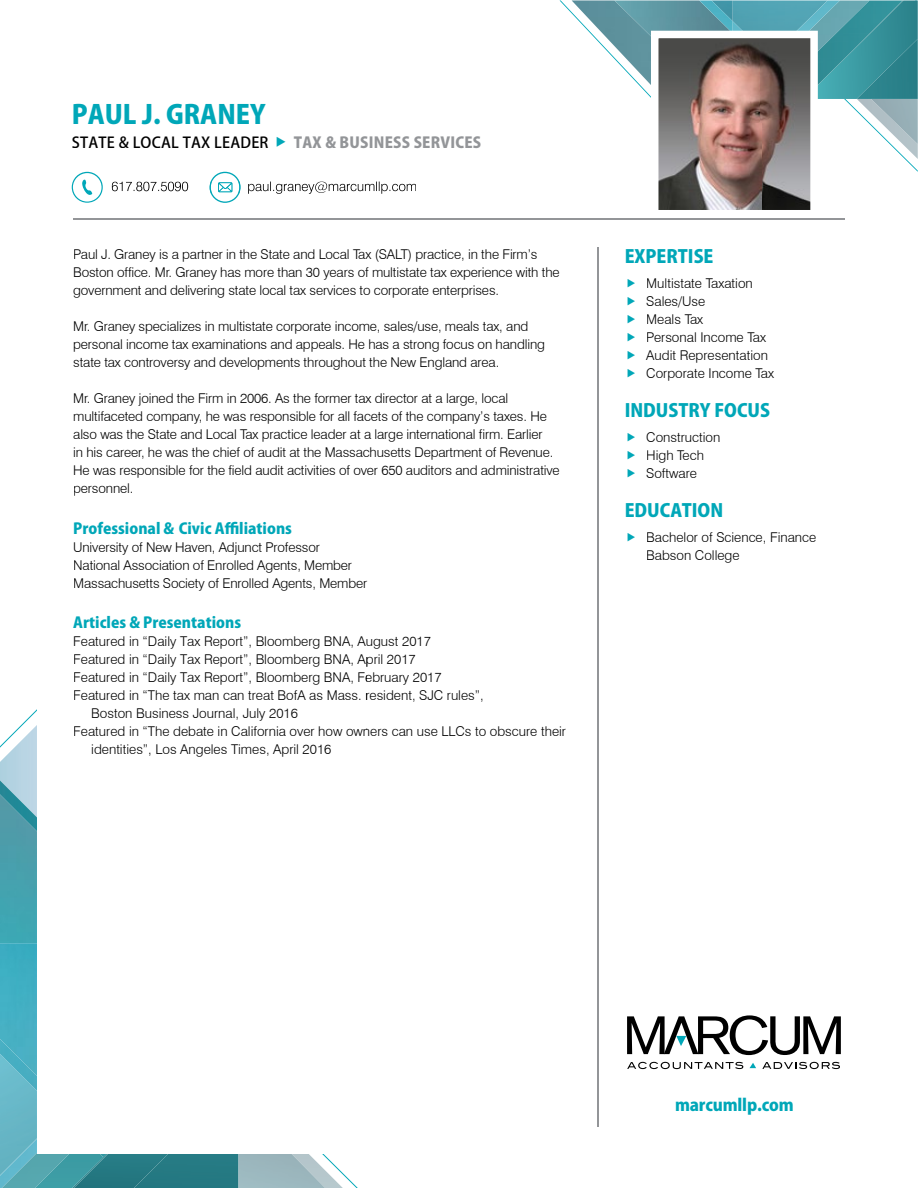
<style>
.page{position:relative;width:918px;height:1188px;background:#fff}
.page>*{position:absolute;margin:0;border:0;box-sizing:border-box;transform-origin:0 0}
.t1{font:800 25.95px "Koz Go Pro";color:#00a7b8}
.t2{font:800 18px "Koz Go Pro";color:#00a7b8}
.t3{font:800 16.5px "Koz Go Pro";letter-spacing:-.01em;color:#00a7b8}
.t4{font:800 15px "Koz Go Pro";color:#00a7b8}
.t5{font:500 15px "Koz Go Pro";letter-spacing:.015em;color:#000}
.t6{font:300 13.5px/18px "Swiss 721 BT";letter-spacing:-.01em;color:#000}
.s1{color:#00a7b8}
.s2{font-weight:800;color:#939598}
</style>
<div class="page">
<svg style="left:22px;top:709px;width:15px;height:15px"></svg>
<svg style="left:325px;top:1155px;width:33px;height:33px"></svg>
<div style="left:169px;top:1154px;width:69px;height:34px;background:#257a83"></div>
<img style="left:240px;top:1154px;width:85px;height:34px">
<img style="left:239px;top:1100px;width:1px;height:88px">
<img style="left:238px;top:1100px;width:1px;height:88px">
<img style="left:38px;top:1154px;width:34px;height:34px">
<div style="left:0;top:1091px;width:37px;height:47px;background:#67b6c6"></div>
<img style="left:0;top:1138px;width:38px;height:50px">
<img style="left:0;top:724px;width:37px;height:56px">
<svg style="left:72px;top:1154px;width:97px;height:34px;background:#2a7f89"></svg>
<img style="left:0;top:832px;width:37px;height:207px">
<img style="left:0;top:1039px;width:37px;height:52px">
<img style="left:0;top:780px;width:37px;height:52px">
<div style="left:38px;top:651px;width:328px;height:502px;background:#fff"></div>
<hr style="left:73px;top:219px;width:772px;height:1px;background:#939598">
<svg style="left:627px;top:1062px;width:116px;height:7px"></svg>
<svg style="left:762px;top:1062px;width:78px;height:7px"></svg>
<svg style="left:627px;top:1015px;width:214px;height:40px"></svg>
<svg style="left:750px;top:1063px;width:6px;height:5px"></svg>
<hr style="left:598px;top:247px;width:1px;height:879px;background:#939598">
<svg style="left:560px;top:0;width:358px;height:210px"></svg>
<svg style="left:72px;top:172px;width:31px;height:31px"></svg>
<svg style="left:112px;top:172px;width:304px;height:31px"></svg>
<h1 class="t1" style="left:72px;top:97px;width:195px">PAUL J. GRANEY</h1>
<p class="t5" style="left:72px;top:133px;width:411px">STATE &amp; LOCAL TAX LEADER <span class="s1">◆</span> <span class="s2">TAX &amp; BUSINESS SERVICES</span></p>
<p class="t6" style="left:73px;top:245px;width:488px">Paul J. Graney is a partner in the State and Local Tax (SALT) practice, in the Firm’s<br>Boston office. Mr. Graney has more than 30 years of multistate tax experience with the government and delivering state local tax services to corporate enterprises.</p>
<p class="t6" style="left:73px;top:317px;width:473px">Mr. Graney specializes in multistate corporate income, sales/use, meals tax, and personal income tax examinations and appeals. He has a strong focus on handling state tax controversy and developments throughout the New England area.</p>
<p class="t6" style="left:73px;top:389px;width:488px">Mr. Graney joined the Firm in 2006. As the former tax director at a large, local multifaceted company, he was responsible for all facets of the company’s taxes. He also was the State and Local Tax practice leader at a large international firm. Earlier<br>in his career, he was the chief of audit at the Massachusetts Department of Revenue.<br>He was responsible for the field audit activities of over 650 auditors and administrative personnel.</p>
<p class="t4" style="left:73px;top:518px;width:220px">Professional &amp; Civic Affiliations</p>
<p class="t6" style="left:73px;top:538px;width:295px">University of New Haven, Adjunct Professor<br>National Association of Enrolled Agents, Member<br>Massachusetts Society of Enrolled Agents, Member</p>
<p class="t4" style="left:73px;top:613px;width:169px">Articles &amp; Presentations</p>
<p class="t6" style="left:73px;top:632px;width:359px">Featured in “Daily Tax Report”, Bloomberg BNA, August 2017</p>
<p class="t6" style="left:73px;top:650px;width:344px">Featured in “Daily Tax Report”, Bloomberg BNA, April 2017</p>
<p class="t6" style="left:73px;top:668px;width:370px">Featured in “Daily Tax Report”, Bloomberg BNA, February 2017</p>
<p class="t6" style="left:73px;top:686px;width:412px">Featured in “The tax man can treat BofA as Mass. resident, SJC rules”,</p>
<p class="t6" style="left:91px;top:704px;width:208px">Boston Business Journal, July 2016</p>
<p class="t6" style="left:73px;top:722px;width:494px">Featured in “The debate in California over how owners can use LLCs to obscure their</p>
<p class="t6" style="left:91px;top:740px;width:242px">identities”, Los Angeles Times, April 2016</p>
<h2 class="t2" style="left:625px;top:245px;width:90px">EXPERTISE</h2>
<p class="t6" style="left:646px;top:274px;width:129px">Multistate Taxation<br>Sales/Use<br>Meals Tax<br>Personal Income Tax<br>Audit Representation<br>Corporate Income Tax</p>
<h2 class="t2" style="left:625px;top:399px;width:147px">INDUSTRY FOCUS</h2>
<p class="t6" style="left:646px;top:428px;width:76px">Construction<br>High Tech<br>Software</p>
<h2 class="t2" style="left:625px;top:499px;width:100px">EDUCATION</h2>
<p class="t6" style="left:646px;top:528px;width:172px">Bachelor of Science, Finance<br>Babson College</p>
<p class="t3" style="left:675px;top:1094px;width:120px">marcumllp.com</p>
</div>
